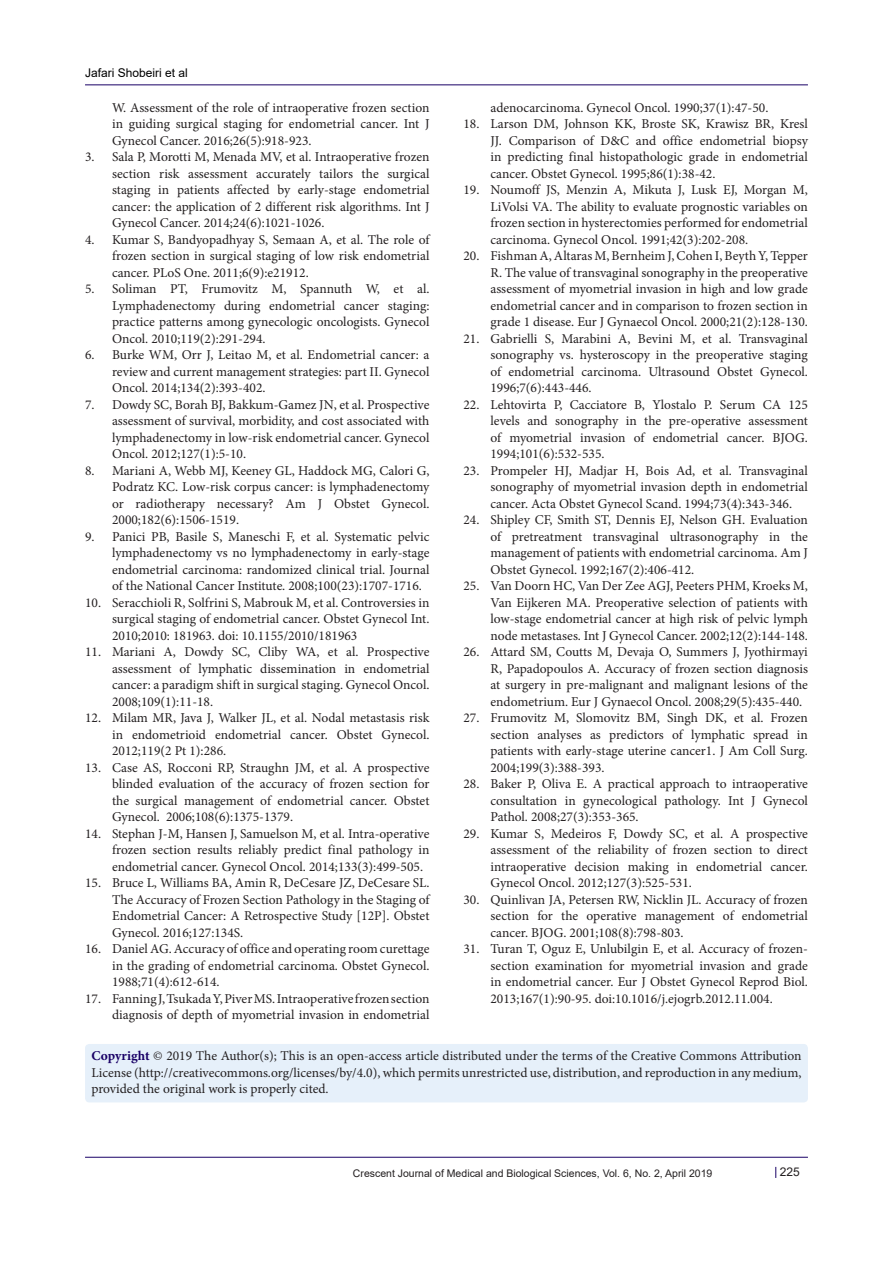
<style>
.page{position:relative;width:893px;height:1263px;background:#fff}
.page>*{position:absolute;margin:0;border:0;box-sizing:border-box;transform-origin:0 0}
.t1{font:13.5px/16.5px "Minion Pro";color:#231f20;text-align:justify}
.t2{font:12px "Arial";color:#000001}
.t3{font:12px "Arial";color:#231f20}
.t4{font:10.5px "Arial";color:#231f20}
.s1{font-weight:700;color:#190066}
</style>
<div class="page">
<hr style="left:85px;top:85px;width:723px;height:1px;background:#190066">
<hr style="left:85px;top:1157px;width:723px;height:1px;background:#190066">
<div style="left:85px;top:1044px;width:723px;height:58px;background:#e6f0fa;border-radius:4px"></div>
<p class="t2" style="left:85px;top:65px;width:104px">Jafari Shobeiri et al</p>
<p class="t1" style="left:112px;top:99px;width:319px">W. Assessment of the role of intraoperative frozen section in guiding surgical staging for endometrial cancer. Int J Gynecol Cancer. 2016;26(5):918-923.</p>
<p class="t1" style="left:112px;top:149px;width:319px;text-indent:-27px">3. Sala P, Morotti M, Menada MV, et al. Intraoperative frozen section risk assessment accurately tailors the surgical staging in patients affected by early-stage endometrial cancer: the application of 2 different risk algorithms. Int J Gynecol Cancer. 2014;24(6):1021-1026.</p>
<p class="t1" style="left:112px;top:231px;width:319px;text-indent:-27px">4. Kumar S, Bandyopadhyay S, Semaan A, et al. The role of frozen section in surgical staging of low risk endometrial cancer. PLoS One. 2011;6(9):e21912.</p>
<p class="t1" style="left:112px;top:281px;width:319px;text-indent:-27px">5. Soliman PT, Frumovitz M, Spannuth W, et al.<br>Lymphadenectomy during endometrial cancer staging: practice patterns among gynecologic oncologists. Gynecol Oncol. 2010;119(2):291-294.</p>
<p class="t1" style="left:112px;top:347px;width:319px;text-indent:-27px">6. Burke WM, Orr J, Leitao M, et al. Endometrial cancer: a review and current management strategies: part II. Gynecol Oncol. 2014;134(2):393-402.</p>
<p class="t1" style="left:112px;top:396px;width:319px;text-indent:-27px">7. Dowdy SC, Borah BJ, Bakkum-Gamez JN, et al. Prospective assessment of survival, morbidity, and cost associated with lymphadenectomy in low-risk endometrial cancer. Gynecol Oncol. 2012;127(1):5-10.</p>
<p class="t1" style="left:112px;top:462px;width:319px;text-indent:-27px">8. Mariani A, Webb MJ, Keeney GL, Haddock MG, Calori G, Podratz KC. Low-risk corpus cancer: is lymphadenectomy or radiotherapy necessary? Am J Obstet Gynecol.<br>2000;182(6):1506-1519.</p>
<p class="t1" style="left:112px;top:528px;width:319px;text-indent:-27px">9. Panici PB, Basile S, Maneschi F, et al. Systematic pelvic lymphadenectomy vs no lymphadenectomy in early-stage endometrial carcinoma: randomized clinical trial. Journal of the National Cancer Institute. 2008;100(23):1707-1716.</p>
<p class="t1" style="left:112px;top:594px;width:319px;text-indent:-27px">10. Seracchioli R, Solfrini S, Mabrouk M, et al. Controversies in surgical staging of endometrial cancer. Obstet Gynecol Int.<br>2010;2010: 181963. doi: 10.1155/2010/181963</p>
<p class="t1" style="left:112px;top:644px;width:319px;text-indent:-27px">11. Mariani A, Dowdy SC, Cliby WA, et al. Prospective assessment of lymphatic dissemination in endometrial cancer: a paradigm shift in surgical staging. Gynecol Oncol.<br>2008;109(1):11-18.</p>
<p class="t1" style="left:112px;top:710px;width:319px;text-indent:-27px">12. Milam MR, Java J, Walker JL, et al. Nodal metastasis risk in endometrioid endometrial cancer. Obstet Gynecol.<br>2012;119(2 Pt 1):286.</p>
<p class="t1" style="left:112px;top:759px;width:319px;text-indent:-27px">13. Case AS, Rocconi RP, Straughn JM, et al. A prospective blinded evaluation of the accuracy of frozen section for the surgical management of endometrial cancer. Obstet Gynecol. 2006;108(6):1375-1379.</p>
<p class="t1" style="left:112px;top:825px;width:319px;text-indent:-27px">14. Stephan J-M, Hansen J, Samuelson M, et al. Intra-operative frozen section results reliably predict final pathology in endometrial cancer. Gynecol Oncol. 2014;133(3):499-505.</p>
<p class="t1" style="left:112px;top:875px;width:319px;text-indent:-27px">15. Bruce L, Williams BA, Amin R, DeCesare JZ, DeCesare SL.<br>The Accuracy of Frozen Section Pathology in the Staging of Endometrial Cancer: A Retrospective Study [12P]. Obstet Gynecol. 2016;127:134S.</p>
<p class="t1" style="left:112px;top:941px;width:319px;text-indent:-27px">16. Daniel AG. Accuracy of office and operating room curettage in the grading of endometrial carcinoma. Obstet Gynecol.<br>1988;71(4):612-614.</p>
<p class="t1" style="left:85px;top:990px;width:346px;text-align:right">17. Fanning J, Tsukada Y, Piver MS. Intraoperative frozen section diagnosis of depth of myometrial invasion in endometrial</p>
<p class="t1" style="left:490px;top:99px;width:279px">adenocarcinoma. Gynecol Oncol. 1990;37(1):47-50.</p>
<p class="t1" style="left:490px;top:116px;width:319px;text-indent:-27px">18. Larson DM, Johnson KK, Broste SK, Krawisz BR, Kresl JJ. Comparison of D&amp;C and office endometrial biopsy in predicting final histopathologic grade in endometrial cancer. Obstet Gynecol. 1995;86(1):38-42.</p>
<p class="t1" style="left:490px;top:182px;width:319px;text-indent:-27px">19. Noumoff JS, Menzin A, Mikuta J, Lusk EJ, Morgan M, LiVolsi VA. The ability to evaluate prognostic variables on frozen section in hysterectomies performed for endometrial carcinoma. Gynecol Oncol. 1991;42(3):202-208.</p>
<p class="t1" style="left:490px;top:248px;width:319px;text-indent:-27px">20. Fishman A, Altaras M, Bernheim J, Cohen I, Beyth Y, Tepper R. The value of transvaginal sonography in the preoperative assessment of myometrial invasion in high and low grade endometrial cancer and in comparison to frozen section in grade 1 disease. Eur J Gynaecol Oncol. 2000;21(2):128-130.</p>
<p class="t1" style="left:490px;top:330px;width:319px;text-indent:-27px">21. Gabrielli S, Marabini A, Bevini M, et al. Transvaginal sonography vs. hysteroscopy in the preoperative staging of endometrial carcinoma. Ultrasound Obstet Gynecol.<br>1996;7(6):443-446.</p>
<p class="t1" style="left:490px;top:396px;width:319px;text-indent:-27px">22. Lehtovirta P, Cacciatore B, Ylostalo P. Serum CA 125 levels and sonography in the pre‐operative assessment of myometrial invasion of endometrial cancer. BJOG.<br>1994;101(6):532-535.</p>
<p class="t1" style="left:490px;top:462px;width:319px;text-indent:-27px">23. Prompeler HJ, Madjar H, Bois Ad, et al. Transvaginal sonography of myometrial invasion depth in endometrial cancer. Acta Obstet Gynecol Scand. 1994;73(4):343-346.</p>
<p class="t1" style="left:490px;top:512px;width:319px;text-indent:-27px">24. Shipley CF, Smith ST, Dennis EJ, Nelson GH. Evaluation of pretreatment transvaginal ultrasonography in the management of patients with endometrial carcinoma. Am J Obstet Gynecol. 1992;167(2):406-412.</p>
<p class="t1" style="left:490px;top:578px;width:319px;text-indent:-27px">25. Van Doorn HC, Van Der Zee AGJ, Peeters PHM, Kroeks M, Van Eijkeren MA. Preoperative selection of patients with low‐stage endometrial cancer at high risk of pelvic lymph node metastases. Int J Gynecol Cancer. 2002;12(2):144-148.</p>
<p class="t1" style="left:490px;top:644px;width:319px;text-indent:-27px">26. Attard SM, Coutts M, Devaja O, Summers J, Jyothirmayi R, Papadopoulos A. Accuracy of frozen section diagnosis at surgery in pre-malignant and malignant lesions of the endometrium. Eur J Gynaecol Oncol. 2008;29(5):435-440.</p>
<p class="t1" style="left:490px;top:710px;width:319px;text-indent:-27px">27. Frumovitz M, Slomovitz BM, Singh DK, et al. Frozen section analyses as predictors of lymphatic spread in patients with early-stage uterine cancer1. J Am Coll Surg.<br>2004;199(3):388-393.</p>
<p class="t1" style="left:490px;top:776px;width:319px;text-indent:-27px">28. Baker P, Oliva E. A practical approach to intraoperative consultation in gynecological pathology. Int J Gynecol Pathol. 2008;27(3):353-365.</p>
<p class="t1" style="left:490px;top:825px;width:319px;text-indent:-27px">29. Kumar S, Medeiros F, Dowdy SC, et al. A prospective assessment of the reliability of frozen section to direct intraoperative decision making in endometrial cancer.<br>Gynecol Oncol. 2012;127(3):525-531.</p>
<p class="t1" style="left:490px;top:891px;width:319px;text-indent:-27px">30. Quinlivan JA, Petersen RW, Nicklin JL. Accuracy of frozen section for the operative management of endometrial cancer. BJOG. 2001;108(8):798-803.</p>
<p class="t1" style="left:490px;top:941px;width:319px;text-indent:-27px">31. Turan T, Oguz E, Unlubilgin E, et al. Accuracy of frozen&shy;section examination for myometrial invasion and grade in endometrial cancer. Eur J Obstet Gynecol Reprod Biol.<br>2013;167(1):90-95. doi:10.1016/j.ejogrb.2012.11.004.</p>
<p class="t1" style="left:91px;top:1048px;width:712px"><span class="s1">Copyright</span> © 2019 The Author(s); This is an open-access article distributed under the terms of the Creative Commons Attribution License (http://creativecommons.org/licenses/by/4.0), which permits unrestricted use, distribution, and reproduction in any medium, provided the original work is properly cited.</p>
<p class="t4" style="left:353px;top:1166px;width:361px">Crescent Journal of Medical and Biological Sciences, Vol. 6, No. 2, April 2019</p>
<p class="t3" style="left:780px;top:1163px;width:22px">225</p>
</div>
